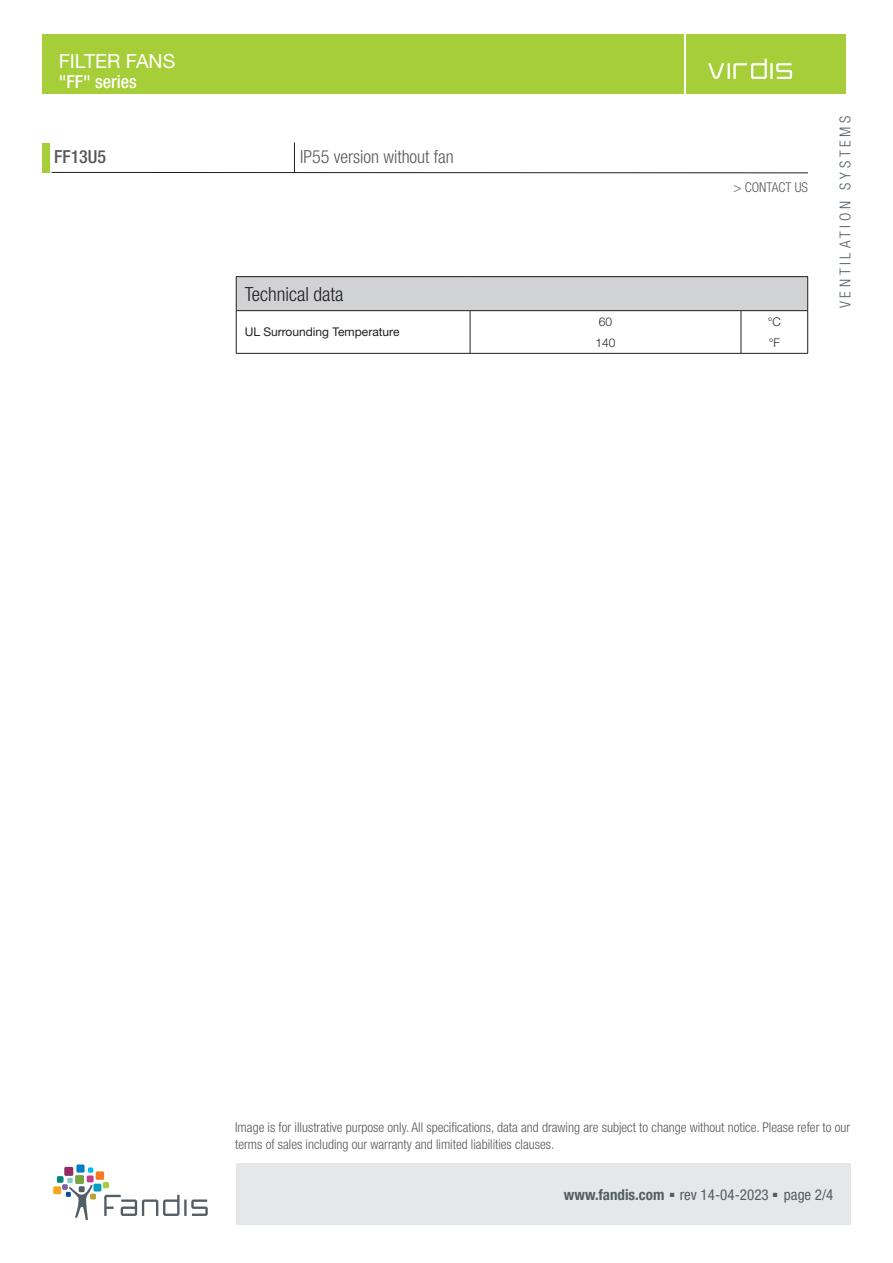
<style>
.page{position:relative;width:893px;height:1263px;background:#fff}
.page>*{position:absolute;margin:0;border:0;box-sizing:border-box;transform-origin:0 0}
.T2Titolo{font:300 condensed 19.5px "Helvetica Neue LT Std";color:#231f20}
.t1{font:19.5px "Helvetica Neue LT Std";color:#fff}
.t2{font:300 condensed 18px "Helvetica Neue LT Std";color:#57585a}
.t3{font:500 condensed 18px "Helvetica Neue LT Std";color:#fff}
.t4{font:500 condensed 18px "Helvetica Neue LT Std";color:#57585a}
.t5{font:condensed 15px "Helvetica Neue LT Std";color:#525e65}
.t6{font:300 condensed 15px "Helvetica Neue LT Std";letter-spacing:.25em;color:#525e65}
.t7{font:300 condensed 13.5px/16.5px "Helvetica Neue LT Std";color:#57585a}
.T2Intestazione{font:12px "Helvetica Neue LT Std";color:#231f20}
.T2Valore{font:300 12px "Helvetica Neue LT Std";color:#231f20}
.T2UM{font:300 12px "Helvetica Neue LT Std";color:#231f20}
.s1{font-weight:700}
.s2{font-family:"Arial";font-stretch:normal;font-size:9px}
</style>
<div class="page">
<div style="left:43px;top:35px;width:641px;height:59px;background:#a6ce39"></div>
<div style="left:236px;top:1163px;width:614px;height:62px;background:#e6e7e9"></div>
<div style="left:43px;top:143px;width:7px;height:30px;background:#a6ce39"></div>
<hr style="left:51px;top:172px;width:757px;height:1px;background:#231f20">
<div style="left:687px;top:35px;width:159px;height:59px;background:#a6ce39"></div>
<svg style="left:708px;top:59px;width:59px;height:20px"></svg>
<hr style="left:770px;top:63px;width:3px;height:16px;background:#fff">
<svg style="left:776px;top:63px;width:16px;height:16px"></svg>
<hr style="left:294px;top:142px;width:1px;height:31px;background:#231f20">
<svg style="left:104px;top:1195px;width:104px;height:21px"></svg>
<div style="left:94px;top:1184px;width:7px;height:7px;background:#009fc3"></div>
<div style="left:57px;top:1176px;width:7px;height:7px;background:#00867d"></div>
<div style="left:76px;top:1164px;width:9px;height:8px;background:#007ec5"></div>
<div style="left:96px;top:1171px;width:8px;height:9px;background:#f47921"></div>
<svg style="left:103px;top:1182px;width:6px;height:6px"></svg>
<svg style="left:62px;top:1167px;width:34px;height:53px"></svg>
<div style="left:53px;top:1186px;width:8px;height:8px;background:#f9a51b"></div>
<div style="left:236px;top:277px;width:572px;height:34px;background:#d1d2d4"></div>
<svg style="left:807px;top:311px;width:1px;height:42px"></svg>
<svg style="left:741px;top:311px;width:1px;height:42px"></svg>
<hr style="left:470px;top:353px;width:271px;height:1px;background:#231f20">
<hr style="left:741px;top:353px;width:67px;height:1px;background:#231f20">
<svg style="left:236px;top:311px;width:1px;height:42px"></svg>
<svg style="left:470px;top:311px;width:1px;height:42px"></svg>
<hr style="left:236px;top:353px;width:234px;height:1px;background:#231f20">
<hr style="left:236px;top:276px;width:234px;height:1px;background:#231f20">
<hr style="left:236px;top:277px;width:1px;height:33px;background:#231f20">
<hr style="left:470px;top:276px;width:271px;height:1px;background:#231f20">
<hr style="left:741px;top:276px;width:67px;height:1px;background:#231f20">
<hr style="left:807px;top:277px;width:1px;height:33px;background:#231f20">
<hr style="left:236px;top:310px;width:234px;height:1px;background:#231f20">
<hr style="left:470px;top:310px;width:271px;height:1px;background:#231f20">
<hr style="left:741px;top:310px;width:67px;height:1px;background:#231f20">
<h1 class="t1" style="left:59px;top:49px;width:118px">FILTER FANS</h1>
<h2 class="t3" style="left:59px;top:71px;width:79px">"FF" series</h2>
<h2 class="t4" style="left:54px;top:146px;width:54px">FF13U5</h2>
<h2 class="t2" style="left:300px;top:147px;width:155px">IP55 version without fan</h2>
<p class="T2Titolo" style="left:245px;top:282px;width:100px">Technical data</p>
<p class="T2Intestazione" style="left:245px;top:325px;width:156px">UL Surrounding Temperature</p>
<p class="t7" style="left:733px;top:179px;width:76px">&gt; CONTACT US</p>
<p class="T2Valore" style="left:599px;top:314px;width:15px">60</p>
<p class="T2UM" style="left:768px;top:314px;width:15px">°C</p>
<p class="T2Valore" style="left:595px;top:335px;width:22px">140</p>
<p class="T2UM" style="left:769px;top:335px;width:13px">°F</p>
<p class="t6" style="left:836px;top:308px;width:194px;rotate:-90deg">VENTILATION SYSTEMS</p>
<p class="t7" style="left:235px;top:1119px;width:617px">Image is for illustrative purpose only. All specifications, data and drawing are subject to change without notice. Please refer to our terms of sales including our warranty and limited liabilities clauses.</p>
<p class="t5" style="left:564px;top:1186px;width:271px"><span class="s1">www.fandis.com</span> <span class="s2">■</span> rev 14-04-2023 <span class="s2">■</span> page 2/4</p>
</div>
